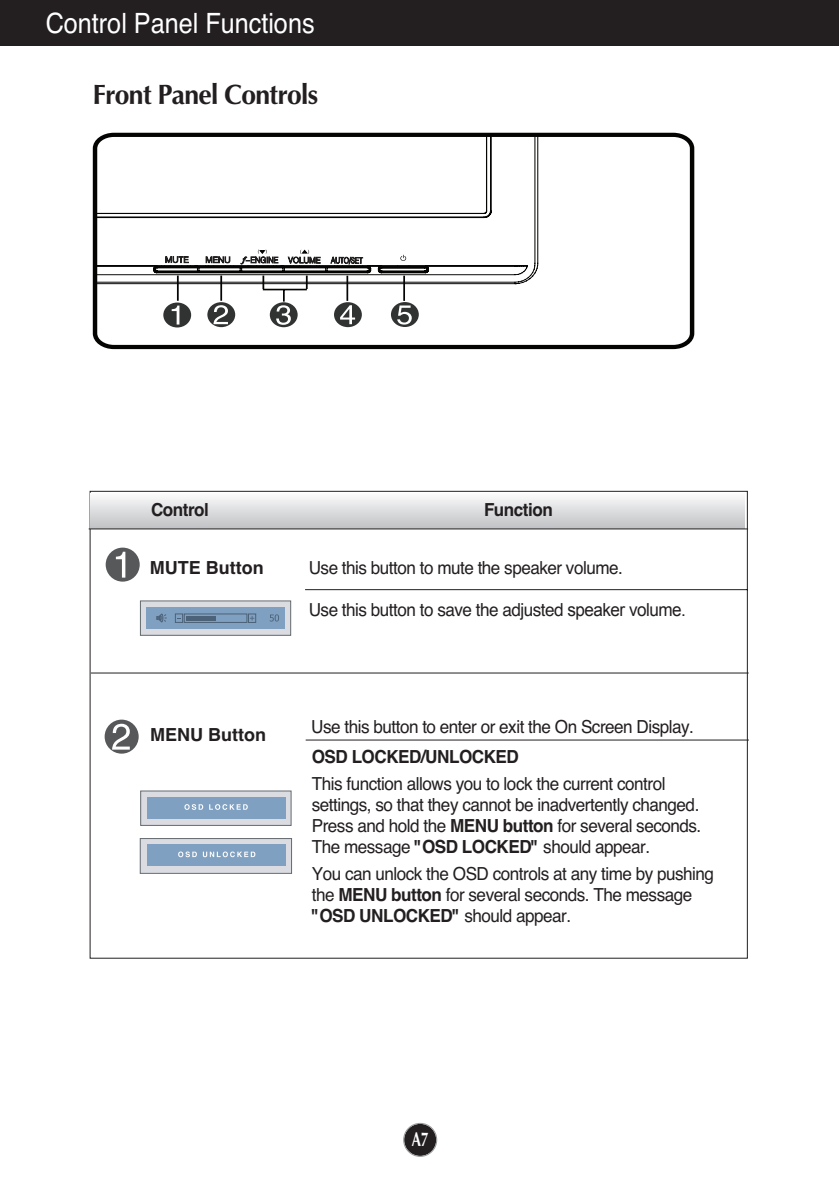
<style>
.page{position:relative;width:839px;height:1189px;background:#fff}
.page>*{position:absolute;margin:0;border:0;box-sizing:border-box;transform-origin:0 0}
.t1{font:28px "Helvetica";color:#fff;scale:.9 1}
.t2{font:700 28px "Optima";letter-spacing:-.03em;color:#231f20;scale:.95 1}
.t3{font:700 20px "Optima";color:#fff;scale:.7 1}
.t4{font:18px/21px "Helvetica";letter-spacing:-.03em;color:#231f20;scale:.95 1}
.t5{font:700 18px "Helvetica";letter-spacing:-.03em;color:#231f20;scale:.95 1}
.t6{font:700 18px "Helvetica";color:#231f20}
.s1{font-family:"Arial"}
.s2{font-weight:700}
</style>
<div class="page">
<div style="left:404px;top:1124px;width:32px;height:32px;background:#231f20;border-radius:50%"></div>
<div style="left:403px;top:1123px;width:34px;height:34px;border:1px solid #939598;border-radius:50%"></div>
<div style="left:0;top:0;width:839px;height:45px;background:#231f20"></div>
<hr style="left:306px;top:739px;width:443px;height:1px;background:#231f20">
<svg style="left:93px;top:133px;width:601px;height:217px"></svg>
<svg style="left:165px;top:255px;width:24px;height:8px"></svg>
<svg style="left:206px;top:256px;width:24px;height:8px"></svg>
<svg style="left:288px;top:248px;width:32px;height:16px"></svg>
<svg style="left:330px;top:257px;width:33px;height:7px"></svg>
<svg style="left:240px;top:249px;width:38px;height:15px"></svg>
<svg style="left:89px;top:490px;width:659px;height:469px"></svg>
<svg style="left:90px;top:493px;width:655px;height:35px"></svg>
<hr style="left:89px;top:528px;width:659px;height:1px;background:#231f20">
<div style="left:140px;top:600px;width:154px;height:39px;background:#fff"></div>
<div style="left:140px;top:601px;width:151px;height:34px;background:#dadce2"></div>
<div style="left:140px;top:600px;width:151px;height:36px;border:1px solid #656c70"></div>
<div style="left:146px;top:607px;width:139px;height:21px;background:#7fa0c1"></div>
<svg style="left:175px;top:613px;width:81px;height:10px"></svg>
<svg style="left:270px;top:614px;width:9px;height:7px"></svg>
<svg style="left:156px;top:614px;width:11px;height:8px"></svg>
<h1 class="t1" style="left:46px;top:13px;width:300px">Control Panel Functions</h1>
<h1 class="t2" style="left:93px;top:83px;width:239px">Front Panel Controls</h1>
<p class="t5" style="left:151px;top:503px;width:62px">Control</p>
<p class="t5" style="left:484px;top:503px;width:74px">Function</p>
<p class="t6" style="left:150px;top:560px;width:115px">MUTE Button</p>
<p class="t4" style="left:309px;top:559px;width:332px">Use this button to mute the speaker volume.</p>
<p class="t4" style="left:309px;top:601px;width:398px">Use this button to save the adjusted <span class="s1">speaker volume.</span></p>
<p class="t6" style="left:150px;top:728px;width:117px">MENU Button</p>
<p class="t4" style="left:311px;top:718px;width:404px">Use this button to enter or exit the On Screen Display.</p>
<p class="t5" style="left:312px;top:750px;width:219px">OSD LOCKED/UNLOCKED</p>
<p class="t4" style="left:312px;top:775px;width:411px">This function allows you to lock the current control settings, so that they cannot be inadvertently changed.<br>Press and hold the <span class="s2">MENU button</span> for several seconds.<br>The message <span class="s2">"OSD LOCKED"</span> should appear.</p>
<p class="t4" style="left:312px;top:864px;width:425px">You can unlock the OSD controls at any time by pushing the <span class="s2">MENU button</span> for several seconds. The message <span class="s2">"OSD UNLOCKED"</span> should appear.</p>
<p class="t3" style="left:412px;top:1131px;width:25px">A7</p>
</div>
